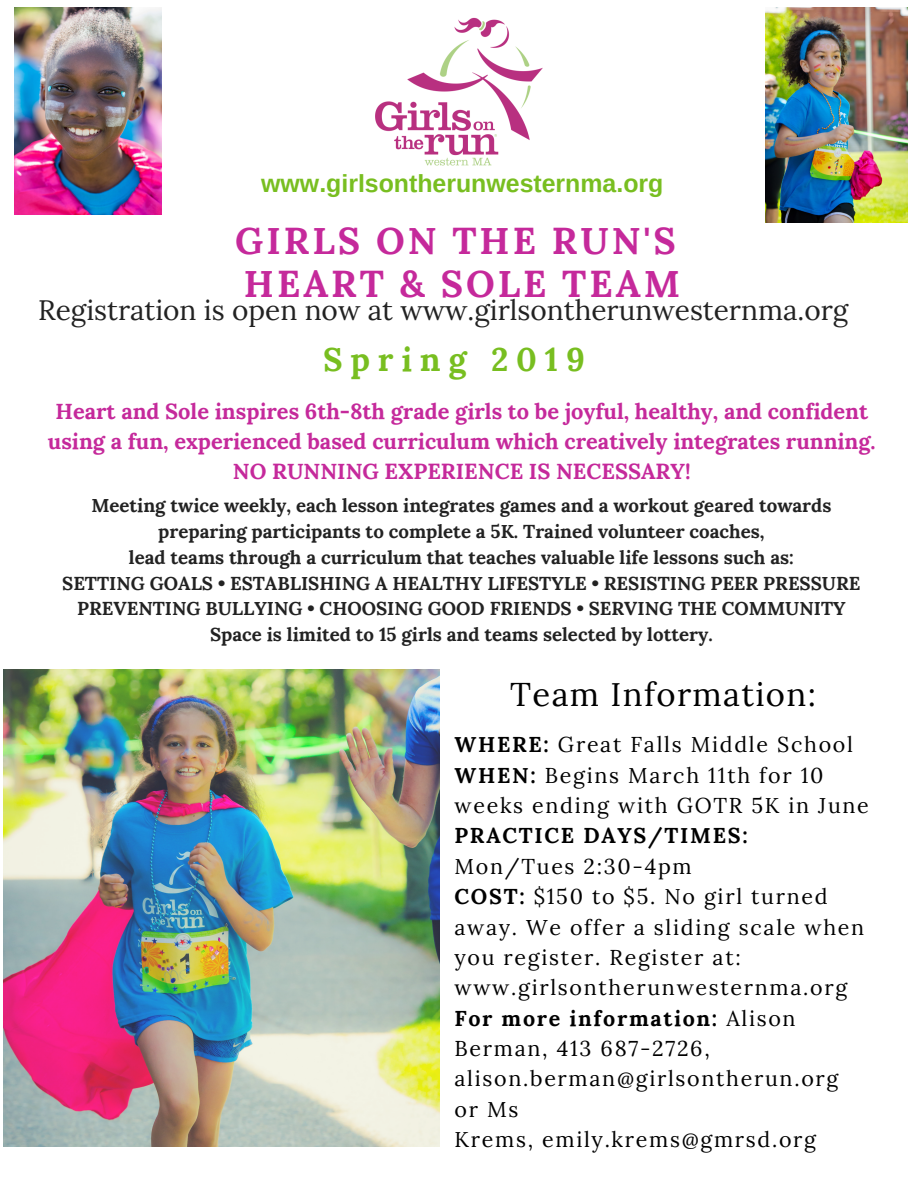
<style>
.page{position:relative;width:918px;height:1188px;background:#fff}
.page>*{position:absolute;margin:0;border:0;box-sizing:border-box;transform-origin:0 0}
.t1{font:700 37.35px/42.8px "Lora";letter-spacing:.08em;color:#c5299b}
.t2{font:32.85px "Lora";letter-spacing:.04em;color:#000}
.t3{font:700 32.7px "Lora";letter-spacing:.24em;color:#78be20}
.t4{font:28.05px "Lora";color:#222}
.t5{font:700 24.9px "Arimo";color:#78be20}
.t6{font:700 21.75px/30.3px "Lora";color:#c5299b;text-align:center}
.t7{font:21.45px/30.3px "Lora";letter-spacing:.08em;color:#000}
.t8{font:700 21.45px "Lora";letter-spacing:.08em;color:#000}
.t9{font:700 18.75px/25.8px "Lora";color:#222;text-align:center}
.s1{font-weight:700}
</style>
<div class="page">
<img style="left:3px;top:669px;width:437px;height:477px">
<img style="left:375px;top:17px;width:168px;height:149px">
<img style="left:15px;top:8px;width:147px;height:207px">
<img style="left:765px;top:8px;width:143px;height:215px">
<h3 class="t5" style="left:261px;top:170px;width:404px">www.girlsontherunwesternma.org</h3>
<h1 class="t1" style="left:235px;top:219px;width:446px">GIRLS ON THE RUN'S<br>HEART &amp; SOLE TEAM</h1>
<h3 class="t4" style="left:38px;top:291px;width:812px">Registration is open now at www.girlsontherunwesternma.org</h3>
<h3 class="t3" style="left:323px;top:339px;width:263px">Spring 2019</h3>
<p class="t6" style="left:48px;top:395px;width:829px">Heart and Sole inspires 6th-8th grade girls to be joyful, healthy, and confident using a fun, experienced based curriculum which creatively integrates running.<br>NO RUNNING EXPERIENCE IS NECESSARY!</p>
<p class="t9" style="left:62px;top:492px;width:800px">Meeting twice weekly, each lesson integrates games and a workout geared towards preparing participants to complete a 5K. Trained volunteer coaches,<br>lead teams through a curriculum that teaches valuable life lessons such as:<br>SETTING GOALS • ESTABLISHING A HEALTHY LIFESTYLE • RESISTING PEER PRESSURE PREVENTING BULLYING • CHOOSING GOOD FRIENDS • SERVING THE COMMUNITY Space is limited to 15 girls and teams selected by lottery.</p>
<h2 class="t2" style="left:510px;top:673px;width:307px">Team Information:</h2>
<p class="t7" style="left:454px;top:729px;width:416px"><span class="s1">WHERE:</span> Great Falls Middle School<br><span class="s1">WHEN:</span> Begins March 11th for 10 weeks ending with GOTR 5K in June</p>
<p class="t8" style="left:454px;top:822px;width:295px">PRACTICE DAYS/TIMES:</p>
<p class="t7" style="left:454px;top:851px;width:411px">Mon/Tues 2:30-4pm<br><span class="s1">COST:</span> $150 to $5. No girl turned away. We offer a sliding scale when you register. Register at: www.girlsontherunwesternma.org<br><span class="s1">For more information:</span> Alison<br>Berman, 413 687-2726, alison.berman@girlsontherun.org or Ms<br>Krems, emily.krems@gmrsd.org</p>
</div>
